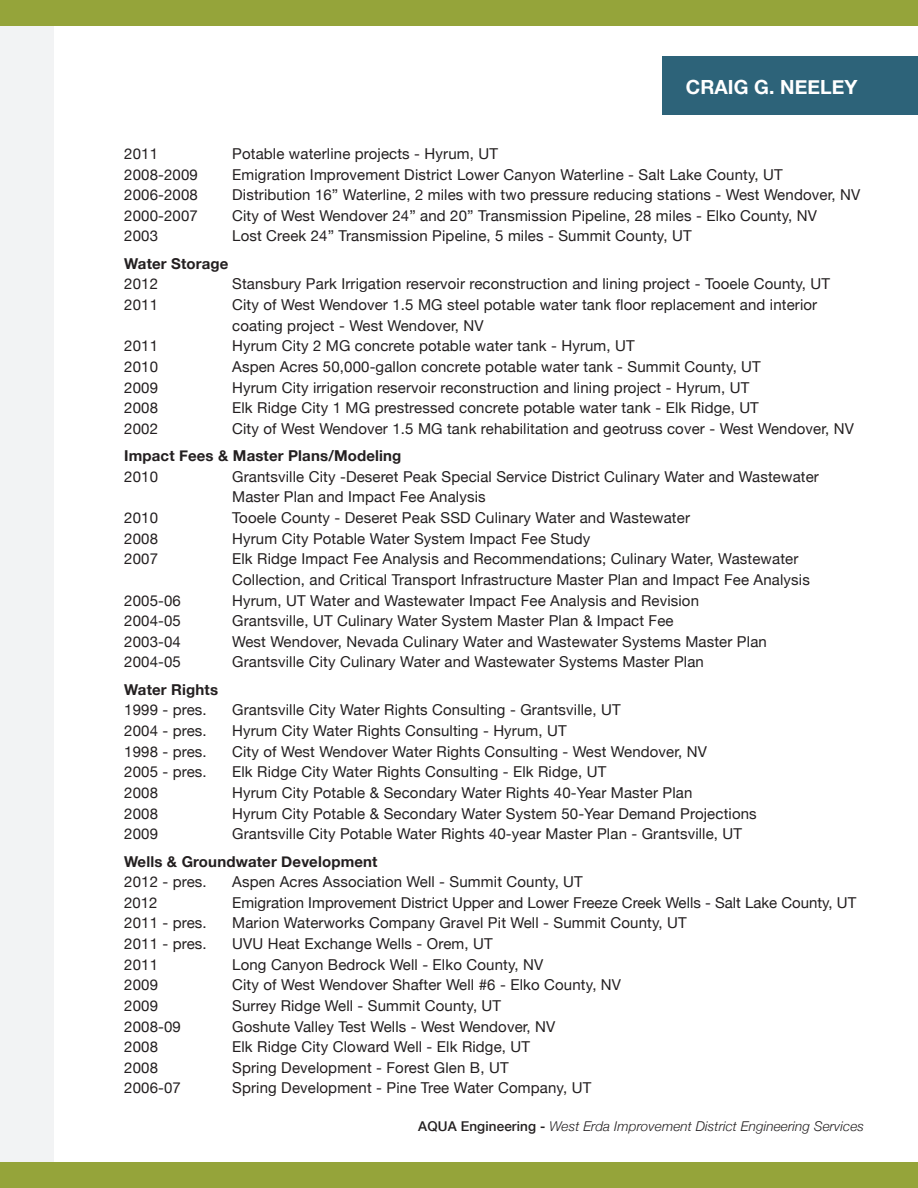
<style>
.page{position:relative;width:918px;height:1188px;background:#fff}
.page>*{position:absolute;margin:0;border:0;box-sizing:border-box;transform-origin:0 0}
.t1{font:700 19.5px "Helvetica Neue";letter-spacing:.005em;color:#fff}
.t2{font:15px/20.7px "Helvetica Neue";letter-spacing:.01em;color:#231f20}
.t3{font:700 15px "Helvetica Neue";letter-spacing:.01em;color:#231f20}
.t4{font:italic 300 13.5px "Helvetica Neue";letter-spacing:.01em;color:#231f20}
.s1{font-weight:500;font-style:normal}
</style>
<div class="page">
<div style="left:0;top:0;width:54px;height:1188px;background:#f2f3f4"></div>
<div style="left:662px;top:56px;width:256px;height:58px;background:#2d6379"></div>
<div style="left:0;top:1162px;width:918px;height:26px;background:#95a43a"></div>
<div style="left:0;top:0;width:918px;height:26px;background:#95a43a"></div>
<p class="t1" style="left:686px;top:70px;width:173px">CRAIG G. NEELEY</p>
<p class="t2" style="left:124px;top:142px;width:35px">2011</p>
<p class="t2" style="left:232px;top:142px;width:267px">Potable waterline projects - Hyrum, UT</p>
<p class="t2" style="left:124px;top:163px;width:75px">2008-2009</p>
<p class="t2" style="left:232px;top:163px;width:552px">Emigration Improvement District Lower Canyon Waterline - Salt Lake County, UT</p>
<p class="t2" style="left:124px;top:184px;width:75px">2006-2008</p>
<p class="t2" style="left:232px;top:184px;width:630px">Distribution 16” Waterline, 2 miles with two pressure reducing stations - West Wendover, NV</p>
<p class="t2" style="left:124px;top:204px;width:75px">2000-2007</p>
<p class="t2" style="left:232px;top:204px;width:586px">City of West Wendover 24” and 20” Transmission Pipeline, 28 miles - Elko County, NV</p>
<p class="t2" style="left:124px;top:225px;width:35px">2003</p>
<p class="t2" style="left:232px;top:225px;width:461px">Lost Creek 24” Transmission Pipeline, 5 miles - Summit County, UT</p>
<p class="t3" style="left:124px;top:250px;width:106px">Water Storage</p>
<p class="t2" style="left:124px;top:273px;width:35px">2012</p>
<p class="t2" style="left:232px;top:273px;width:599px">Stansbury Park Irrigation reservoir reconstruction and lining project - Tooele County, UT</p>
<p class="t2" style="left:124px;top:293px;width:35px">2011</p>
<p class="t2" style="left:232px;top:293px;width:587px">City of West Wendover 1.5 MG steel potable water tank floor replacement and interior coating project - West Wendover, NV</p>
<p class="t2" style="left:124px;top:335px;width:35px">2011</p>
<p class="t2" style="left:232px;top:335px;width:404px">Hyrum City 2 MG concrete potable water tank - Hyrum, UT</p>
<p class="t2" style="left:124px;top:355px;width:35px">2010</p>
<p class="t2" style="left:232px;top:355px;width:530px">Aspen Acres 50,000-gallon concrete potable water tank - Summit County, UT</p>
<p class="t2" style="left:124px;top:376px;width:35px">2009</p>
<p class="t2" style="left:232px;top:376px;width:519px">Hyrum City irrigation reservoir reconstruction and lining project - Hyrum, UT</p>
<p class="t2" style="left:124px;top:397px;width:35px">2008</p>
<p class="t2" style="left:232px;top:397px;width:528px">Elk Ridge City 1 MG prestressed concrete potable water tank - Elk Ridge, UT</p>
<p class="t2" style="left:124px;top:417px;width:35px">2002</p>
<p class="t2" style="left:232px;top:417px;width:623px">City of West Wendover 1.5 MG tank rehabilitation and geotruss cover - West Wendover, NV</p>
<p class="t3" style="left:124px;top:442px;width:279px">Impact Fees &amp; Master Plans/Modeling</p>
<p class="t2" style="left:124px;top:465px;width:35px">2010</p>
<p class="t2" style="left:232px;top:465px;width:588px">Grantsville City -Deseret Peak Special Service District Culinary Water and Wastewater<br>Master Plan and Impact Fee Analysis</p>
<p class="t2" style="left:124px;top:506px;width:35px">2010</p>
<p class="t2" style="left:232px;top:506px;width:459px">Tooele County - Deseret Peak SSD Culinary Water and Wastewater</p>
<p class="t2" style="left:124px;top:527px;width:35px">2008</p>
<p class="t2" style="left:232px;top:527px;width:360px">Hyrum City Potable Water System Impact Fee Study</p>
<p class="t2" style="left:124px;top:548px;width:35px">2007</p>
<p class="t2" style="left:232px;top:548px;width:579px">Elk Ridge Impact Fee Analysis and Recommendations; Culinary Water, Wastewater<br>Collection, and Critical Transport Infrastructure Master Plan and Impact Fee Analysis</p>
<p class="t2" style="left:124px;top:589px;width:58px">2005-06</p>
<p class="t2" style="left:232px;top:589px;width:468px">Hyrum, UT Water and Wastewater Impact Fee Analysis and Revision</p>
<p class="t2" style="left:124px;top:610px;width:58px">2004-05</p>
<p class="t2" style="left:232px;top:610px;width:443px">Grantsville, UT Culinary Water System Master Plan &amp; Impact Fee</p>
<p class="t2" style="left:124px;top:630px;width:58px">2003-04</p>
<p class="t2" style="left:232px;top:630px;width:536px">West Wendover, Nevada Culinary Water and Wastewater Systems Master Plan</p>
<p class="t2" style="left:124px;top:651px;width:58px">2004-05</p>
<p class="t2" style="left:232px;top:651px;width:473px">Grantsville City Culinary Water and Wastewater Systems Master Plan</p>
<p class="t3" style="left:124px;top:676px;width:95px">Water Rights</p>
<p class="t2" style="left:124px;top:699px;width:84px">1999 - pres.</p>
<p class="t2" style="left:232px;top:699px;width:390px">Grantsville City Water Rights Consulting - Grantsville, UT</p>
<p class="t2" style="left:124px;top:719px;width:84px">2004 - pres.</p>
<p class="t2" style="left:232px;top:719px;width:336px">Hyrum City Water Rights Consulting - Hyrum, UT</p>
<p class="t2" style="left:124px;top:740px;width:84px">1998 - pres.</p>
<p class="t2" style="left:232px;top:740px;width:476px">City of West Wendover Water Rights Consulting - West Wendover, NV</p>
<p class="t2" style="left:124px;top:761px;width:84px">2005 - pres.</p>
<p class="t2" style="left:232px;top:761px;width:376px">Elk Ridge City Water Rights Consulting - Elk Ridge, UT</p>
<p class="t2" style="left:124px;top:781px;width:35px">2008</p>
<p class="t2" style="left:232px;top:781px;width:462px">Hyrum City Potable &amp; Secondary Water Rights 40-Year Master Plan</p>
<p class="t2" style="left:124px;top:802px;width:35px">2008</p>
<p class="t2" style="left:232px;top:802px;width:526px">Hyrum City Potable &amp; Secondary Water System 50-Year Demand Projections</p>
<p class="t2" style="left:124px;top:823px;width:35px">2009</p>
<p class="t2" style="left:232px;top:823px;width:512px">Grantsville City Potable Water Rights 40-year Master Plan - Grantsville, UT</p>
<p class="t3" style="left:124px;top:848px;width:255px">Wells &amp; Groundwater Development</p>
<p class="t2" style="left:124px;top:871px;width:84px">2012 - pres.</p>
<p class="t2" style="left:232px;top:871px;width:352px">Aspen Acres Association Well - Summit County, UT</p>
<p class="t2" style="left:124px;top:891px;width:35px">2012</p>
<p class="t2" style="left:232px;top:891px;width:626px">Emigration Improvement District Upper and Lower Freeze Creek Wells - Salt Lake County, UT</p>
<p class="t2" style="left:124px;top:912px;width:84px">2011 - pres.</p>
<p class="t2" style="left:232px;top:912px;width:456px">Marion Waterworks Company Gravel Pit Well - Summit County, UT</p>
<p class="t2" style="left:124px;top:932px;width:84px">2011 - pres.</p>
<p class="t2" style="left:232px;top:932px;width:262px">UVU Heat Exchange Wells - Orem, UT</p>
<p class="t2" style="left:124px;top:953px;width:35px">2011</p>
<p class="t2" style="left:232px;top:953px;width:313px">Long Canyon Bedrock Well - Elko County, NV</p>
<p class="t2" style="left:124px;top:974px;width:35px">2009</p>
<p class="t2" style="left:232px;top:974px;width:390px">City of West Wendover Shafter Well #6 - Elko County, NV</p>
<p class="t2" style="left:124px;top:994px;width:35px">2009</p>
<p class="t2" style="left:232px;top:994px;width:271px">Surrey Ridge Well - Summit County, UT</p>
<p class="t2" style="left:124px;top:1015px;width:58px">2008-09</p>
<p class="t2" style="left:232px;top:1015px;width:325px">Goshute Valley Test Wells - West Wendover, NV</p>
<p class="t2" style="left:124px;top:1036px;width:35px">2008</p>
<p class="t2" style="left:232px;top:1036px;width:299px">Elk Ridge City Cloward Well - Elk Ridge, UT</p>
<p class="t2" style="left:124px;top:1056px;width:35px">2008</p>
<p class="t2" style="left:232px;top:1056px;width:278px">Spring Development - Forest Glen B, UT</p>
<p class="t2" style="left:124px;top:1077px;width:58px">2006-07</p>
<p class="t2" style="left:232px;top:1077px;width:361px">Spring Development - Pine Tree Water Company, UT</p>
<p class="t4" style="left:418px;top:1116px;width:447px"><span class="s1">AQUA Engineering -</span> West Erda Improvement District Engineering Services</p>
</div>
